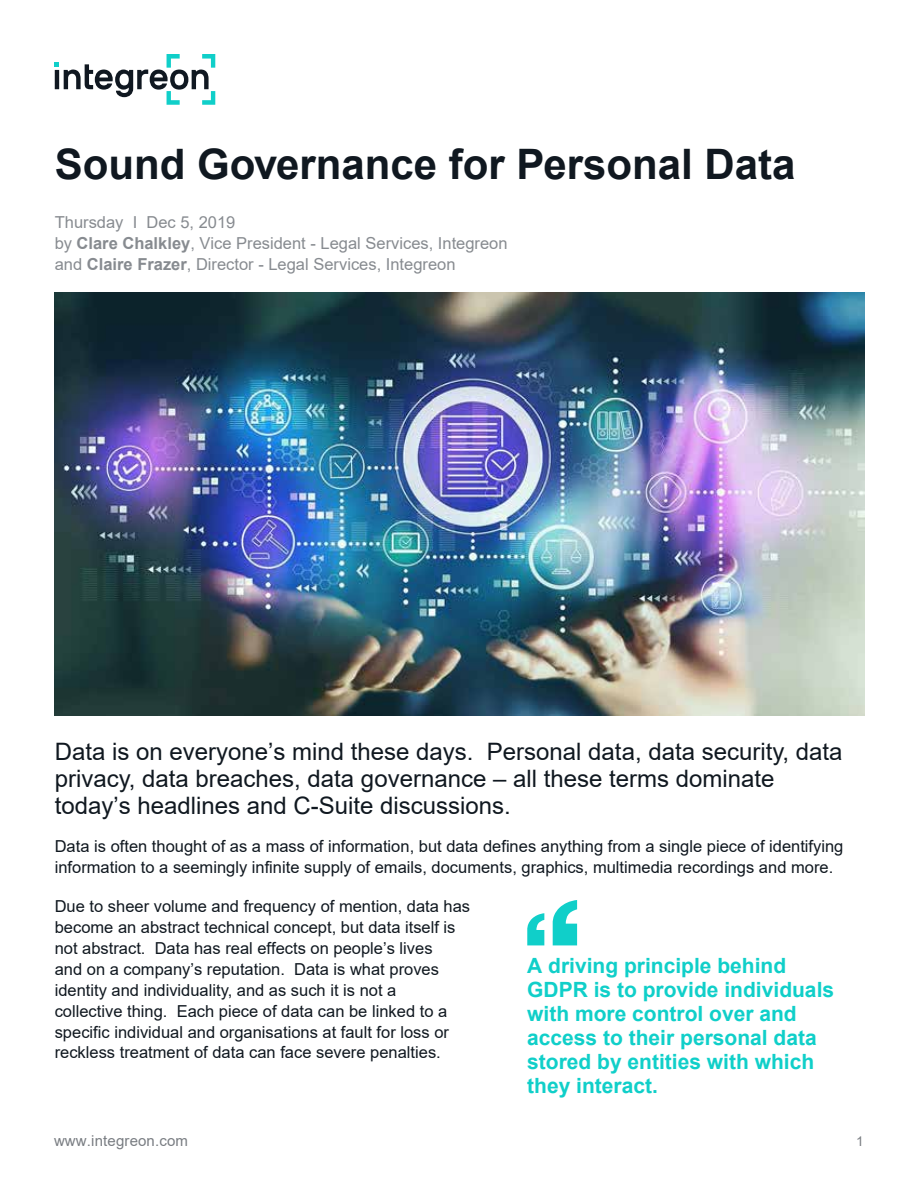
<style>
.page{position:relative;width:918px;height:1188px;background:#fff}
.page>*{position:absolute;margin:0;border:0;box-sizing:border-box;transform-origin:0 0}
.t1{font:700 42px "Arial";color:#101820}
.t2{font:24px/27px "Arial";color:#101820}
.t3{font:700 21px/24px "Arial";color:#10cfc9}
.t4{font:16.5px/20.9px "Arial";color:#101820}
.t5{font:16.5px/21px "Arial";color:#878b90}
.t6{font:15px "Arial";letter-spacing:.01em;color:#797d82}
.t7{font:13.5px "Arial";color:#797d82}
.s1{font-weight:700}
</style>
<div class="page">
<svg style="left:55px;top:54px;width:160px;height:51px"></svg>
<hr style="left:55px;top:70px;width:4px;height:19px;background:#101821">
<img style="left:54px;top:292px;width:811px;height:423px">
<svg style="left:553px;top:900px;width:24px;height:45px"></svg>
<svg style="left:527px;top:913px;width:17px;height:32px"></svg>
<h1 class="t1" style="left:55px;top:135px;width:742px">Sound Governance for Personal Data</h1>
<p class="t5" style="left:55px;top:211px;width:454px">Thursday I Dec 5, 2019<br>by <span class="s1">Clare Chalkley</span>, Vice President - Legal Services, Integreon and <span class="s1">Claire Frazer</span>, Director - Legal Services, Integreon</p>
<h2 class="t2" style="left:55px;top:738px;width:789px">Data is on everyone’s mind these days. Personal data, data security, data privacy, data breaches, data governance – all these terms dominate today’s headlines and C-Suite discussions.</h2>
<p class="t4" style="left:55px;top:836px;width:790px">Data is often thought of as a mass of information, but data defines anything from a single piece of identifying information to a seemingly infinite supply of emails, documents, graphics, multimedia recordings and more.</p>
<p class="t4" style="left:55px;top:896px;width:417px">Due to sheer volume and frequency of mention, data has become an abstract technical concept, but data itself is not abstract. Data has real effects on people’s lives<br>and on a company’s reputation. Data is what proves identity and individuality, and as such it is not a<br>collective thing. Each piece of data can be linked to a specific individual and organisations at fault for loss or reckless treatment of data can face severe penalties.</p>
<p class="t3" style="left:527px;top:954px;width:308px">A driving principle behind<br>GDPR is to provide individuals with more control over and access to their personal data stored by entities with which they interact.</p>
<p class="t6" style="left:54px;top:1130px;width:136px">www.integreon.com</p>
<p class="t7" style="left:856px;top:1132px;width:9px">1</p>
</div>
